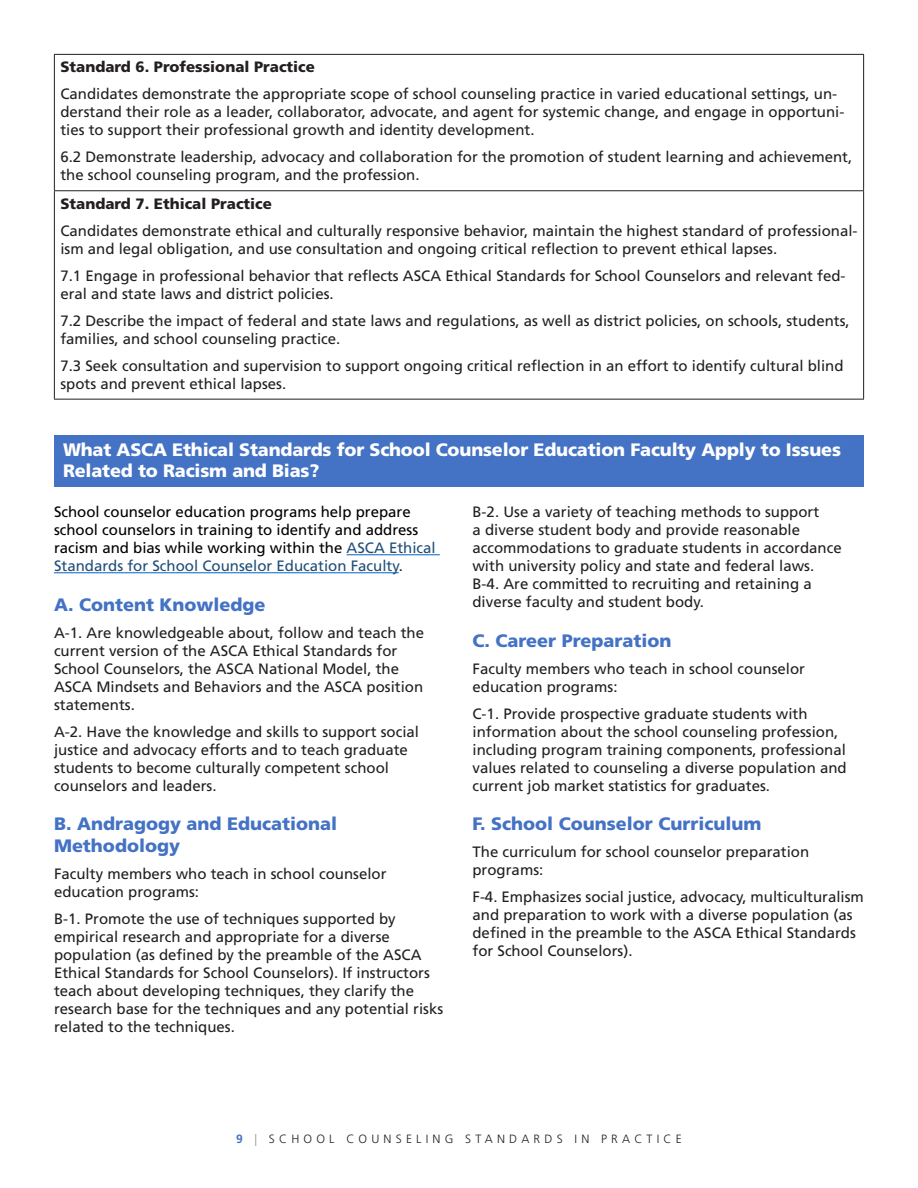
<style>
.page{position:relative;width:918px;height:1188px;background:#fff}
.page>*{position:absolute;margin:0;border:0;box-sizing:border-box;transform-origin:0 0}
.Subhead{font:900 18px/21.6px "Frutiger";color:#4472c4}
.Blue_Box_Head{font:900 18px/21px "Frutiger";letter-spacing:-.01em;color:#fff}
.No_Spacing{font:15px/18px "Frutiger";color:#231f20}
.t1{font:15px/18px "Frutiger";color:#000}
.No_Spacing-2{font:900 15px "Frutiger";color:#231f20}
.t2{font:300 12px "Frutiger";letter-spacing:.35em;color:#231f20}
.s1{color:#1f4e79}
.s2{color:#231f20}
.s3{font-weight:700;color:#4472c4}
.s4{color:#939598}
</style>
<div class="page">
<hr style="left:54px;top:54px;width:810px;height:1px;background:#231f20">
<hr style="left:54px;top:55px;width:1px;height:135px;background:#231f20">
<hr style="left:863px;top:55px;width:1px;height:135px;background:#231f20">
<hr style="left:54px;top:190px;width:810px;height:1px;background:#231f20">
<hr style="left:54px;top:191px;width:1px;height:208px;background:#231f20">
<hr style="left:863px;top:191px;width:1px;height:208px;background:#231f20">
<hr style="left:54px;top:399px;width:810px;height:1px;background:#231f20">
<div style="left:54px;top:436px;width:810px;height:51px;background:#4472c4"></div>
<hr style="left:347px;top:554px;width:93px;height:1px;background:#0563c1">
<hr style="left:54px;top:572px;width:345px;height:1px;background:#0563c1">
<p class="No_Spacing-2" style="left:60px;top:58px;width:256px">Standard 6. Professional Practice</p>
<p class="No_Spacing" style="left:60px;top:85px;width:786px">Candidates demonstrate the appropriate scope of school counseling practice in varied educational settings, un&shy;derstand their role as a leader, collaborator, advocate, and agent for systemic change, and engage in opportuni&shy;ties to support their professional growth and identity development.</p>
<p class="No_Spacing" style="left:60px;top:148px;width:793px">6.2 Demonstrate leadership, advocacy and collaboration for the promotion of student learning and achievement, the school counseling program, and the profession.</p>
<p class="No_Spacing-2" style="left:60px;top:194px;width:213px">Standard 7. Ethical Practice</p>
<p class="No_Spacing" style="left:60px;top:222px;width:799px">Candidates demonstrate ethical and culturally responsive behavior, maintain the highest standard of professional&shy;ism and legal obligation, and use consultation and ongoing critical reflection to prevent ethical lapses.</p>
<p class="No_Spacing" style="left:60px;top:267px;width:787px">7.1 Engage in professional behavior that reflects ASCA Ethical Standards for School Counselors and relevant fed&shy;eral and state laws and district policies.</p>
<p class="No_Spacing" style="left:60px;top:312px;width:791px">7.2 Describe the impact of federal and state laws and regulations, as well as district policies, on schools, students, families, and school counseling practice.</p>
<p class="No_Spacing" style="left:60px;top:357px;width:785px">7.3 Seek consultation and supervision to support ongoing critical reflection in an effort to identify cultural blind spots and prevent ethical lapses.</p>
<p class="Blue_Box_Head" style="left:63px;top:439px;width:780px">What ASCA Ethical Standards for School Counselor Education Faculty Apply to Issues<br>Related to Racism and Bias?</p>
<p class="t1" style="left:54px;top:503px;width:383px">School counselor education programs help prepare school counselors in training to identify and address racism and bias while working within the <span class="s1">ASCA Ethical Standards for School Counselor Education Faculty</span><span class="s2">.</span></p>
<p class="Subhead" style="left:54px;top:594px;width:213px">A. Content Knowledge</p>
<p class="No_Spacing" style="left:54px;top:624px;width:372px">A-1. Are knowledgeable about, follow and teach the current version of the ASCA Ethical Standards for School Counselors, the ASCA National Model, the ASCA Mindsets and Behaviors and the ASCA position statements.</p>
<p class="No_Spacing" style="left:54px;top:723px;width:367px">A-2. Have the knowledge and skills to support social justice and advocacy efforts and to teach graduate students to become culturally competent school counselors and leaders.</p>
<p class="Subhead" style="left:54px;top:813px;width:285px">B. Andragogy and Educational<br>Methodology</p>
<p class="No_Spacing" style="left:54px;top:865px;width:334px">Faculty members who teach in school counselor education programs:</p>
<p class="No_Spacing" style="left:54px;top:910px;width:391px">B-1. Promote the use of techniques supported by empirical research and appropriate for a diverse population (as defined by the preamble of the ASCA Ethical Standards for School Counselors). If instructors teach about developing techniques, they clarify the research base for the techniques and any potential risks related to the techniques.</p>
<p class="No_Spacing" style="left:472px;top:503px;width:371px">B-2. Use a variety of teaching methods to support<br>a diverse student body and provide reasonable accommodations to graduate students in accordance with university policy and state and federal laws.</p>
<p class="No_Spacing" style="left:472px;top:575px;width:341px">B-4. Are committed to recruiting and retaining a diverse faculty and student body.</p>
<p class="Subhead" style="left:472px;top:630px;width:200px">C. Career Preparation</p>
<p class="No_Spacing" style="left:472px;top:660px;width:334px">Faculty members who teach in school counselor education programs:</p>
<p class="No_Spacing" style="left:472px;top:705px;width:376px">C-1. Provide prospective graduate students with information about the school counseling profession, including program training components, professional values related to counseling a diverse population and current job market statistics for graduates.</p>
<p class="Subhead" style="left:472px;top:813px;width:290px">F. School Counselor Curriculum</p>
<p class="No_Spacing" style="left:472px;top:843px;width:338px">The curriculum for school counselor preparation programs:</p>
<p class="No_Spacing" style="left:472px;top:888px;width:393px">F-4. Emphasizes social justice, advocacy, multiculturalism and preparation to work with a diverse population (as defined in the preamble to the ASCA Ethical Standards for School Counselors).</p>
<p class="t2" style="left:236px;top:1132px;width:447px"><span class="s3">9</span> <span class="s4">|</span> SCHOOL COUNSELING STANDARDS IN PRACTICE</p>
</div>
